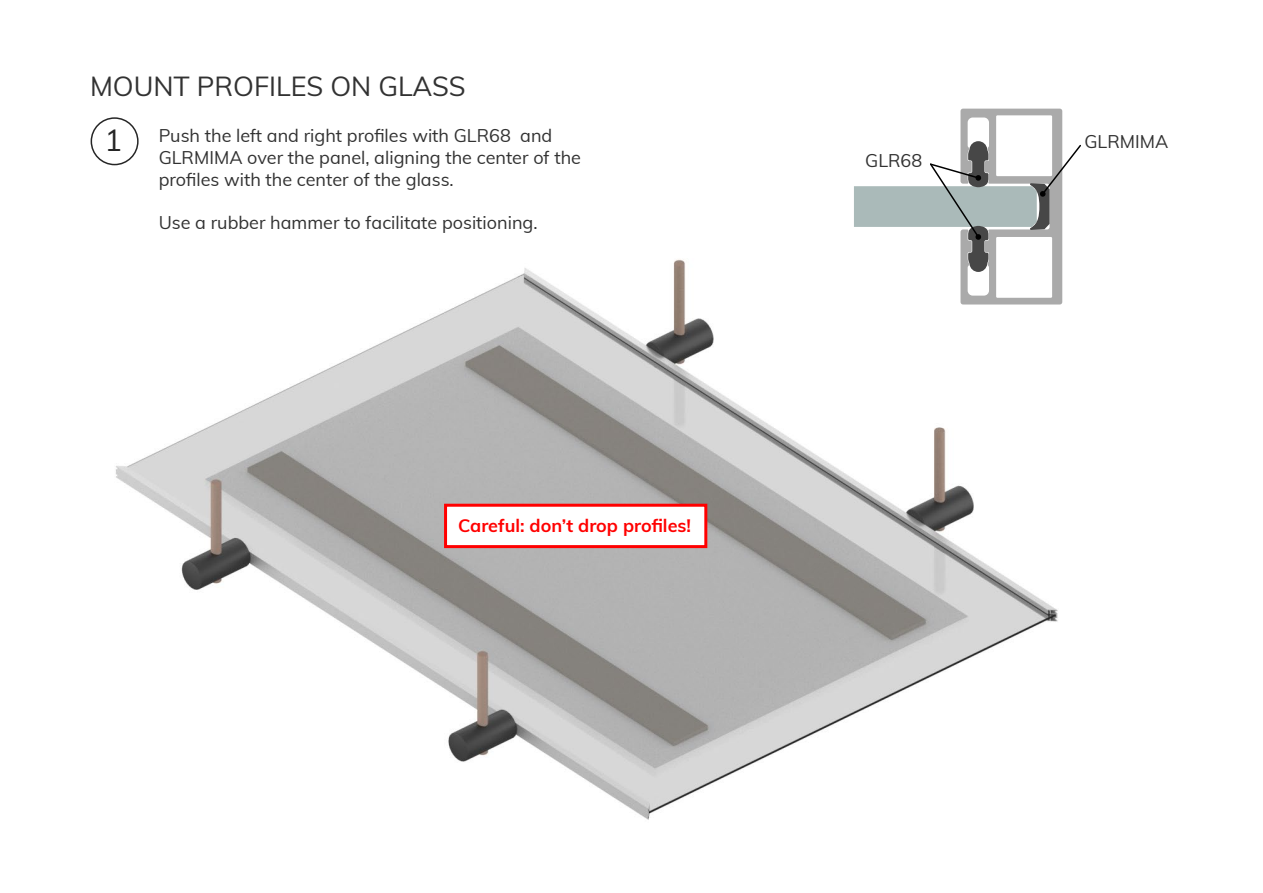
<style>
.page{position:relative;width:1263px;height:893px;background:#fff}
.page>*{position:absolute;margin:0;border:0;box-sizing:border-box;transform-origin:0 0}
.t1{font:27px "Muli";color:#323232}
.t2{font:18px/21.6px "Muli";color:#323232}
.t3{font:700 18px "Muli";color:#f00}
.s1{font-size:30px;color:#262626}
</style>
<div class="page">
<img style="left:115px;top:259px;width:946px;height:561px">
<div style="left:91px;top:117px;width:48px;height:48px;border:2px solid #262626;border-radius:50%"></div>
<div style="left:444px;top:504px;width:263px;height:44px;background:#fff;border:3px solid #f00"></div>
<svg style="left:854px;top:109px;width:227px;height:195px"></svg>
<h1 class="t1" style="left:90px;top:66px;width:377px">MOUNT PROFILES ON GLASS</h1>
<p class="t2" style="left:159px;top:124px;width:424px;text-indent:-54px"><span class="s1">1</span> Push the left and right profiles with GLR68 and<br>GLRMIMA over the panel, aligning the center of the profiles with the center of the glass.</p>
<p class="t2" style="left:159px;top:211px;width:380px">Use a rubber hammer to facilitate positioning.</p>
<p class="t3" style="left:458px;top:512px;width:234px">Careful: don’t drop profiles!</p>
<p class="t2" style="left:865px;top:149px;width:59px">GLR68</p>
<p class="t2" style="left:1084px;top:130px;width:85px">GLRMIMA</p>
</div>
